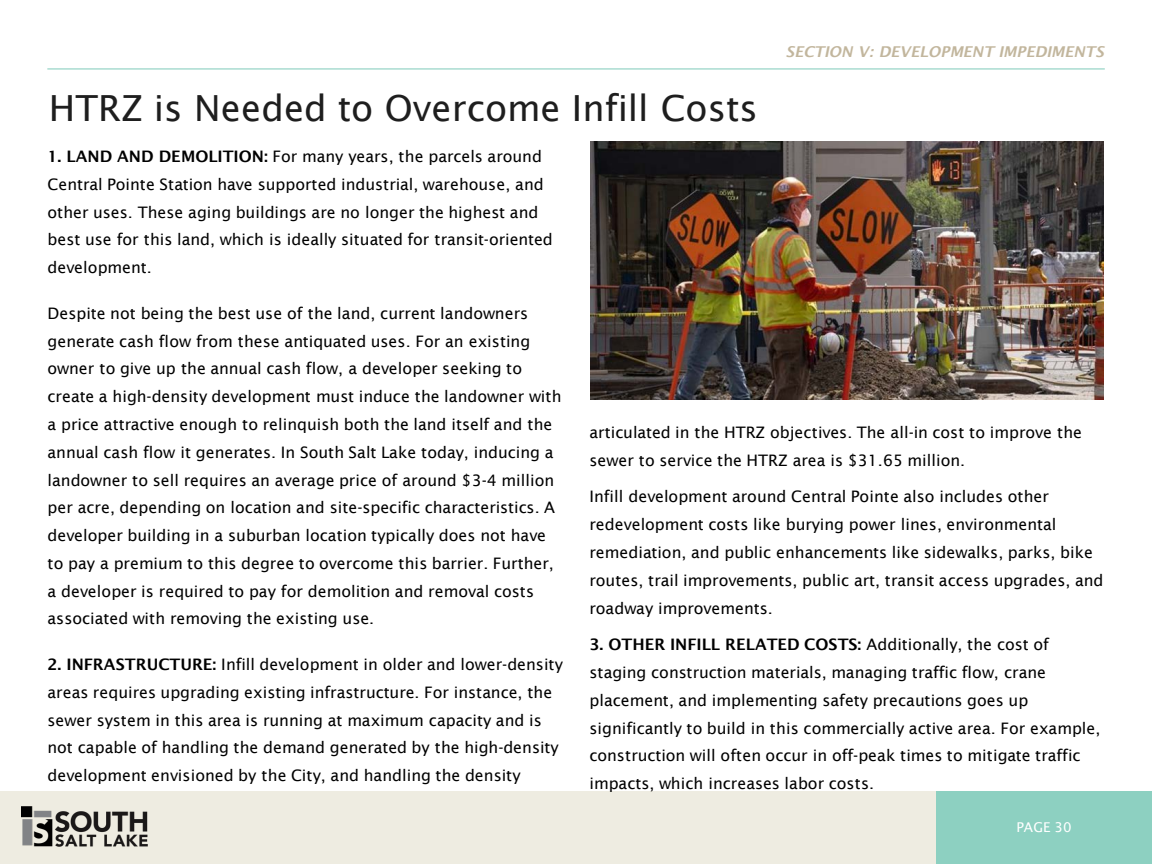
<style>
.page{position:relative;width:1152px;height:864px;background:#fff}
.page>*{position:absolute;margin:0;border:0;box-sizing:border-box;transform-origin:0 0}
.t1{font:36px "Lucida Sans";color:#1e1e1e}
.t2{font:15.9px/27.8px "Lucida Sans";color:#000}
.t3{font:italic 600 15px "Lucida Sans";color:#c2b69d}
.t4{font:13.5px "Lucida Sans";letter-spacing:-.005em;color:#fff}
.s1{font-weight:600}
</style>
<div class="page">
<div style="left:0;top:791px;width:1152px;height:73px;background:#eeece1"></div>
<div style="left:936px;top:791px;width:216px;height:73px;background:#8dd0c1"></div>
<img style="left:22px;top:806px;width:126px;height:41px">
<hr style="left:47px;top:68px;width:1058px;height:2px;background:#8dd0c1">
<img style="left:590px;top:141px;width:514px;height:258px">
<p class="t3" style="left:785px;top:44px;width:320px">SECTION V: DEVELOPMENT IMPEDIMENTS</p>
<h2 class="t1" style="left:49px;top:87px;width:711px">HTRZ is Needed to Overcome Infill Costs</h2>
<p class="t2" style="left:47px;top:142px;width:507px"><span class="s1">1. LAND AND DEMOLITION:</span> For many years, the parcels around Central Pointe Station have supported industrial, warehouse, and other uses. These aging buildings are no longer the highest and best use for this land, which is ideally situated for transit-oriented development.</p>
<p class="t2" style="left:47px;top:299px;width:516px">Despite not being the best use of the land, current landowners generate cash flow from these antiquated uses. For an existing owner to give up the annual cash flow, a developer seeking to create a high-density development must induce the landowner with a price attractive enough to relinquish both the land itself and the annual cash flow it generates. In South Salt Lake today, inducing a landowner to sell requires an average price of around $3-4 million per acre, depending on location and site-specific characteristics. A developer building in a suburban location typically does not have to pay a premium to this degree to overcome this barrier. Further, a developer is required to pay for demolition and removal costs associated with removing the existing use.</p>
<p class="t2" style="left:47px;top:651px;width:517px"><span class="s1">2. INFRASTRUCTURE:</span> Infill development in older and lower-density areas requires upgrading existing infrastructure. For instance, the sewer system in this area is running at maximum capacity and is not capable of handling the demand generated by the high-density development envisioned by the City, and handling the density</p>
<p class="t2" style="left:589px;top:418px;width:494px">articulated in the HTRZ objectives. The all-in cost to improve the sewer to service the HTRZ area is $31.65 million.</p>
<p class="t2" style="left:589px;top:483px;width:516px">Infill development around Central Pointe also includes other redevelopment costs like burying power lines, environmental remediation, and public enhancements like sidewalks, parks, bike routes, trail improvements, public art, transit access upgrades, and roadway improvements.</p>
<p class="t2" style="left:589px;top:631px;width:513px"><span class="s1">3. OTHER INFILL RELATED COSTS:</span> Additionally, the cost of staging construction materials, managing traffic flow, crane placement, and implementing safety precautions goes up significantly to build in this commercially active area. For example, construction will often occur in off-peak times to mitigate traffic impacts, which increases labor costs.</p>
<p class="t4" style="left:1016px;top:820px;width:57px">PAGE 30</p>
</div>
